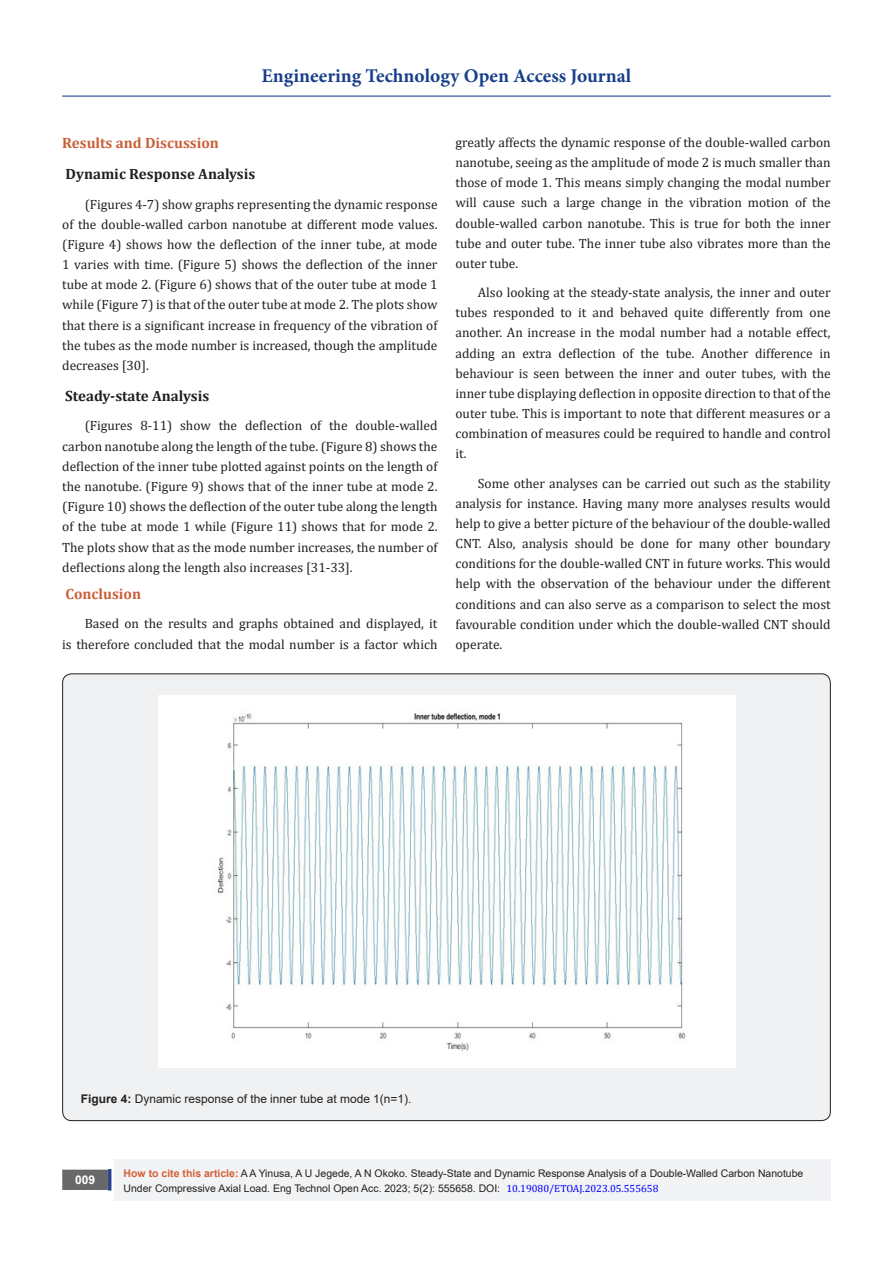
<style>
.page{position:relative;width:893px;height:1263px;background:#fff}
.page>*{position:absolute;margin:0;border:0;box-sizing:border-box;transform-origin:0 0}
.t1{font:700 19.5px "Minion Pro";color:#183f89}
.List_Paragraph{font:700 15px "Cambria";color:#231f20}
.List_Paragraph-2{font:700 15px "Cambria";color:#ca5f37}
.t2{font:13.5px/20.1px "Cambria";color:#231f20;text-align:justify}
.t3{font:12px "Arial";color:#231f20}
.t4{font:700 12px "Arial";color:#fff}
.t5{font:10.5px/15px "Arial";color:#231f20}
.s1{font-weight:700}
.s2{font-weight:700;color:#d55e37}
.s3{font-family:"Cambria";color:#00f}
</style>
<div class="page">
<div style="left:115px;top:1160px;width:716px;height:41px;background:#f2f3f4"></div>
<div style="left:63px;top:1170px;width:44px;height:19px;background:#68676a"></div>
<div style="left:62px;top:1169px;width:46px;height:21px;border:2px solid #68676a"></div>
<div style="left:108px;top:1169px;width:3px;height:21px;background:#253f8e;border:2px solid #253f8e"></div>
<hr style="left:62px;top:96px;width:769px;height:1px;background:#253f8e">
<div style="left:63px;top:674px;width:767px;height:446px;background:#f0f1f2;border-radius:9px"></div>
<img style="left:159px;top:696px;width:576px;height:372px">
<h1 class="t1" style="left:262px;top:62px;width:371px">Engineering Technology Open Access Journal</h1>
<p class="List_Paragraph-2" style="left:62px;top:132px;width:158px">Results and Discussion</p>
<p class="List_Paragraph" style="left:66px;top:164px;width:191px">Dynamic Response Analysis</p>
<p class="t2" style="left:62px;top:194px;width:377px;text-indent:22px">(Figures 4-7) show graphs representing the dynamic response of the double-walled carbon nanotube at different mode values. (Figure 4) shows how the deflection of the inner tube, at mode 1 varies with time. (Figure 5) shows the deflection of the inner tube at mode 2. (Figure 6) shows that of the outer tube at mode 1 while (Figure 7) is that of the outer tube at mode 2. The plots show that there is a significant increase in frequency of the vibration of the tubes as the mode number is increased, though the amplitude decreases [30].</p>
<p class="List_Paragraph" style="left:65px;top:386px;width:145px">Steady-state Analysis</p>
<p class="t2" style="left:62px;top:416px;width:377px;text-indent:22px">(Figures 8-11) show the deflection of the double-walled carbon nanotube along the length of the tube. (Figure 8) shows the deflection of the inner tube plotted against points on the length of the nanotube. (Figure 9) shows that of the inner tube at mode 2. (Figure 10) shows the deflection of the outer tube along the length of the tube at mode 1 while (Figure 11) shows that for mode 2.<br>The plots show that as the mode number increases, the number of deflections along the length also increases [31-33].</p>
<p class="List_Paragraph-2" style="left:66px;top:584px;width:77px">Conclusion</p>
<p class="t2" style="left:62px;top:614px;width:377px;text-align:right">Based on the results and graphs obtained and displayed, it<br>is therefore concluded that the modal number is a factor which</p>
<p class="t2" style="left:455px;top:132px;width:377px">greatly affects the dynamic response of the double-walled carbon nanotube, seeing as the amplitude of mode 2 is much smaller than those of mode 1. This means simply changing the modal number will cause such a large change in the vibration motion of the double-walled carbon nanotube. This is true for both the inner tube and outer tube. The inner tube also vibrates more than the outer tube.</p>
<p class="t2" style="left:455px;top:282px;width:377px;text-indent:22px">Also looking at the steady-state analysis, the inner and outer tubes responded to it and behaved quite differently from one another. An increase in the modal number had a notable effect, adding an extra deflection of the tube. Another difference in behaviour is seen between the inner and outer tubes, with the inner tube displaying deflection in opposite direction to that of the outer tube. This is important to note that different measures or a combination of measures could be required to handle and control it.</p>
<p class="t2" style="left:455px;top:473px;width:377px;text-indent:22px">Some other analyses can be carried out such as the stability analysis for instance. Having many more analyses results would help to give a better picture of the behaviour of the double-walled CNT. Also, analysis should be done for many other boundary conditions for the double-walled CNT in future works. This would help with the observation of the behaviour under the different conditions and can also serve as a comparison to select the most favourable condition under which the double-walled CNT should operate.</p>
<p class="t3" style="left:81px;top:1091px;width:332px"><span class="s1">Figure 4:</span> Dynamic response of the inner tube at mode 1(n=1).</p>
<p class="t4" style="left:75px;top:1171px;width:22px">009</p>
<p class="t5" style="left:124px;top:1165px;width:681px"><span class="s2">How to cite this article:</span> A A Yinusa, A U Jegede, A N Okoko. Steady-State and Dynamic Response Analysis of a Double-Walled Carbon Nanotube<br>Under Compressive Axial Load. Eng Technol Open Acc. 2023; 5(2): 555658. DOI: <span class="s3">10.19080/ETOAJ.2023.05.555658</span></p>
</div>
